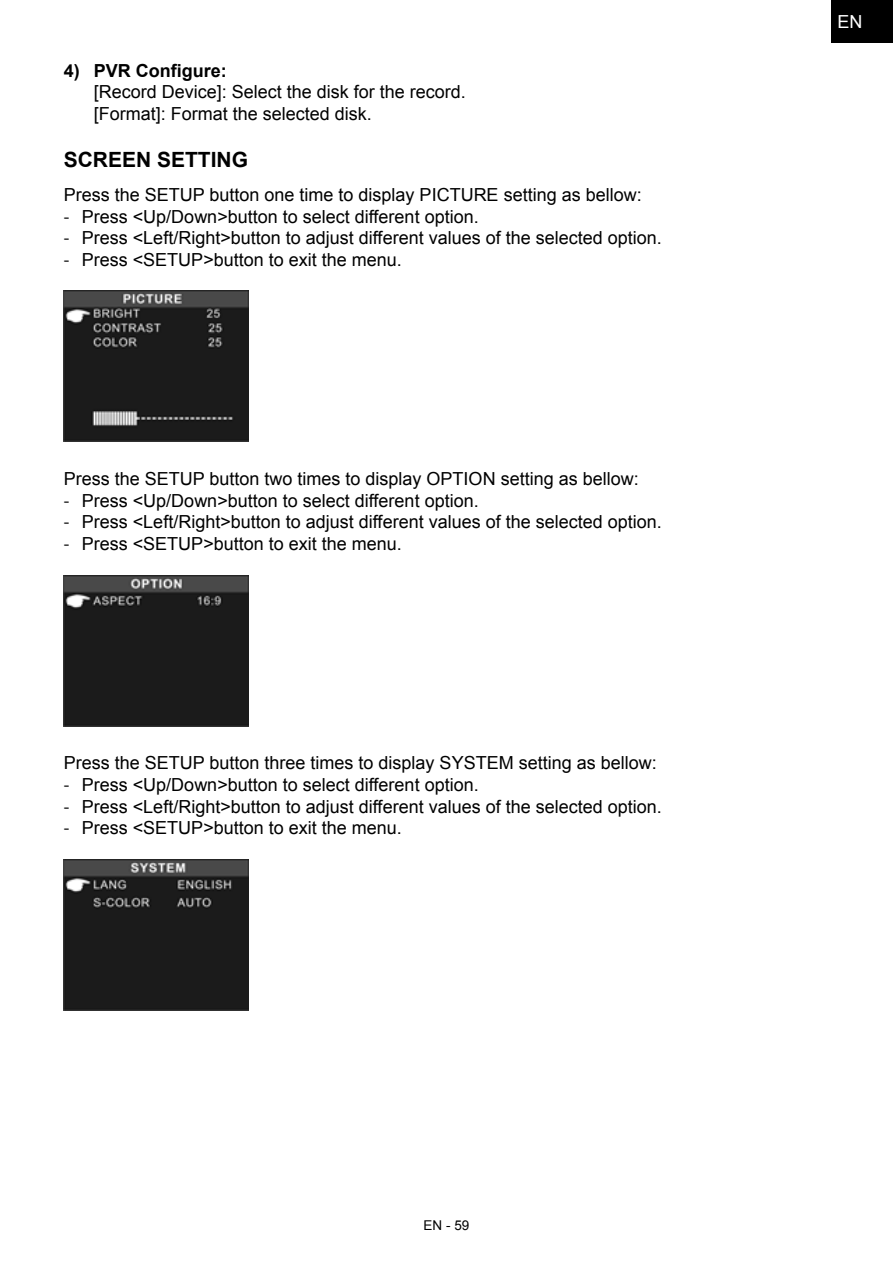
<style>
.page{position:relative;width:893px;height:1263px;background:#fff}
.page>*{position:absolute;margin:0;border:0;box-sizing:border-box;transform-origin:0 0}
.t1{font:700 21px "Arial";color:#000}
.t2{font:18px/21.6px "Arial";color:#000}
.t3{font:700 18px "Arial";color:#000}
.t4{font:18px "Arial";color:#fff}
.t5{font:13.5px "Arial";color:#000}
.s1{font-family:"Myriad Pro"}
</style>
<div class="page">
<div style="left:831px;top:0;width:62px;height:43px;background:#000"></div>
<img style="left:64px;top:291px;width:184px;height:151px">
<img style="left:64px;top:575px;width:184px;height:151px">
<img style="left:64px;top:859px;width:184px;height:151px">
<p class="t3" style="left:64px;top:59px;width:165px">4) PVR Configure:</p>
<p class="t2" style="left:94px;top:82px;width:374px">[Record Device]: Select the disk for the record. [Format]: Format the selected disk.</p>
<p class="t1" style="left:64px;top:145px;width:186px">SCREEN SETTING</p>
<p class="t2" style="left:64px;top:184px;width:579px">Press the SETUP button one time to display PICTURE setting as bellow:</p>
<p class="t2" style="left:64px;top:206px;width:416px"><span class="s1">-</span> Press &lt;Up/Down&gt;button to select different option.</p>
<p class="t2" style="left:64px;top:227px;width:600px"><span class="s1">-</span> Press &lt;Left/Right&gt;button to adjust different values of the selected option.</p>
<p class="t2" style="left:64px;top:249px;width:340px"><span class="s1">-</span> Press &lt;SETUP&gt;button to exit the menu.</p>
<p class="t2" style="left:64px;top:468px;width:576px">Press the SETUP button two times to display OPTION setting as bellow:</p>
<p class="t2" style="left:64px;top:490px;width:416px"><span class="s1">-</span> Press &lt;Up/Down&gt;button to select different option.</p>
<p class="t2" style="left:64px;top:511px;width:600px"><span class="s1">-</span> Press &lt;Left/Right&gt;button to adjust different values of the selected option.</p>
<p class="t2" style="left:64px;top:533px;width:340px"><span class="s1">-</span> Press &lt;SETUP&gt;button to exit the menu.</p>
<p class="t2" style="left:64px;top:752px;width:594px">Press the SETUP button three times to display SYSTEM setting as bellow:</p>
<p class="t2" style="left:64px;top:774px;width:416px"><span class="s1">-</span> Press &lt;Up/Down&gt;button to select different option.</p>
<p class="t2" style="left:64px;top:796px;width:600px"><span class="s1">-</span> Press &lt;Left/Right&gt;button to adjust different values of the selected option.</p>
<p class="t2" style="left:64px;top:817px;width:340px"><span class="s1">-</span> Press &lt;SETUP&gt;button to exit the menu.</p>
<p class="t5" style="left:424px;top:1217px;width:47px">EN - 59</p>
<p class="t4" style="left:837px;top:10px;width:27px">EN</p>
</div>
